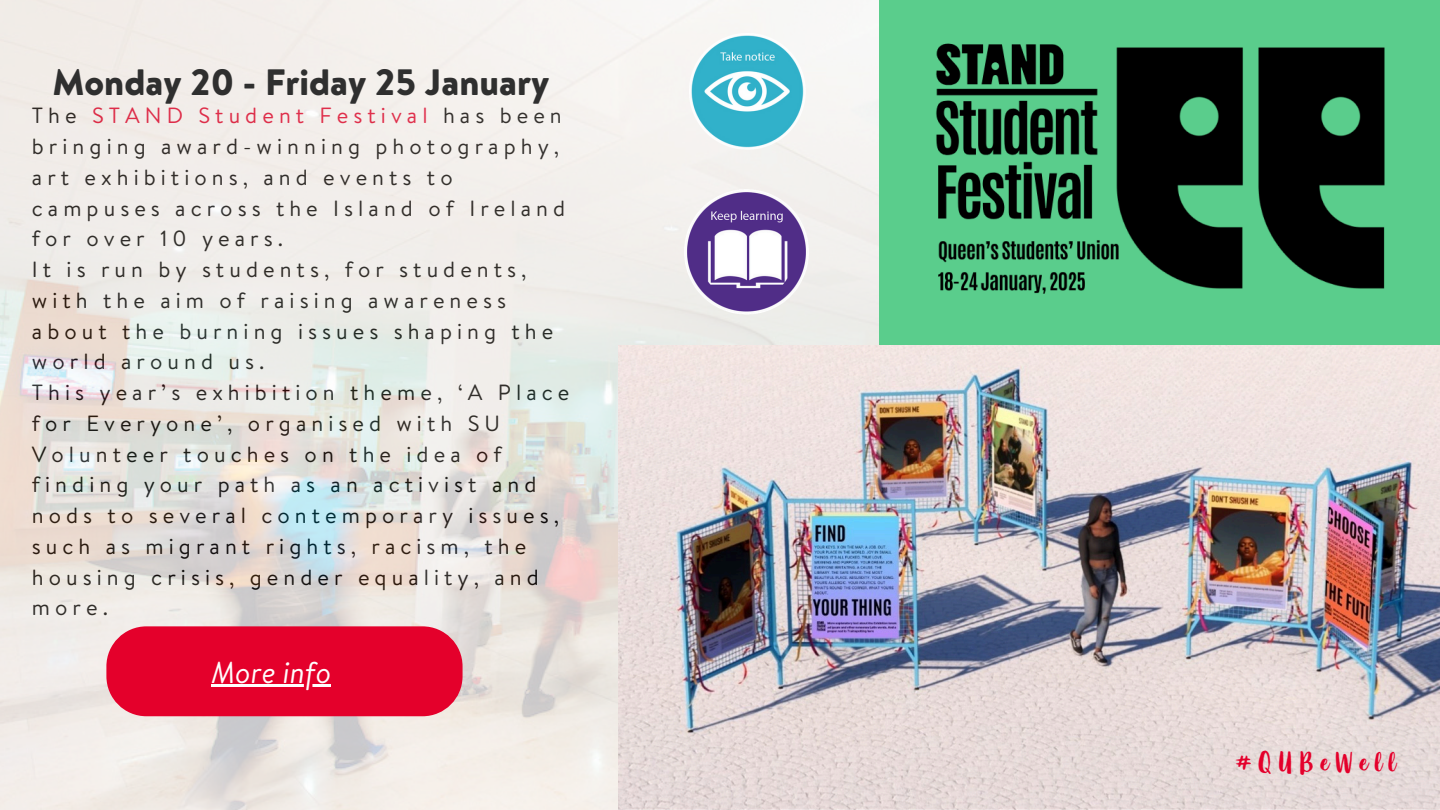
<style>
.page{position:relative;width:1440px;height:810px;background:#fff}
.page>*{position:absolute;margin:0;border:0;box-sizing:border-box;transform-origin:0 0}
.t1{font:900 36.7px "Brandon Text";color:#2f2f2f}
.t2{font:italic 30px "Brandon Text";color:#fffdfd}
.t3{font:28px "Organika Script";letter-spacing:.23em;color:#e4002b}
.t4{font:22px/30.8px "Brandon Text";letter-spacing:.23em;color:#000}
.s1{color:#e4002b}
</style>
<div class="page">
<img style="left:0;top:0;width:880px;height:810px">
<img style="left:880px;top:0;width:560px;height:346px">
<img style="left:619px;top:346px;width:821px;height:464px">
<div style="left:106px;top:626px;width:357px;height:90px;background:#e4002b;border-radius:40px"></div>
<hr style="left:211px;top:684px;width:120px;height:3px;background:#fffdfd">
<img style="left:626px;top:130px;width:243px;height:243px">
<img style="left:636px;top:0;width:222px;height:203px">
<h1 class="t1" style="left:52px;top:55px;width:498px">Monday 20 - Friday 25 January</h1>
<p class="t4" style="left:32px;top:100px;width:535px">The <span class="s1">STAND Student Festival</span> has been bringing award-winning photography, art exhibitions, and events to campuses across the Island of Ireland for over 10 years.</p>
<p class="t4" style="left:32px;top:254px;width:523px">It is run by students, for students, with the aim of raising awareness about the burning issues shaping the world around us.</p>
<p class="t4" style="left:32px;top:377px;width:539px">This year’s exhibition theme, ‘A Place for Everyone’, organised with SU<br>Volunteer touches on the idea of finding your path as an activist and nods to several contemporary issues, such as migrant rights, racism, the housing crisis, gender equality, and more.</p>
<p class="t2" style="left:211px;top:651px;width:121px">More info</p>
<p class="t3" style="left:1235px;top:750px;width:162px">#QUBeWell</p>
</div>
